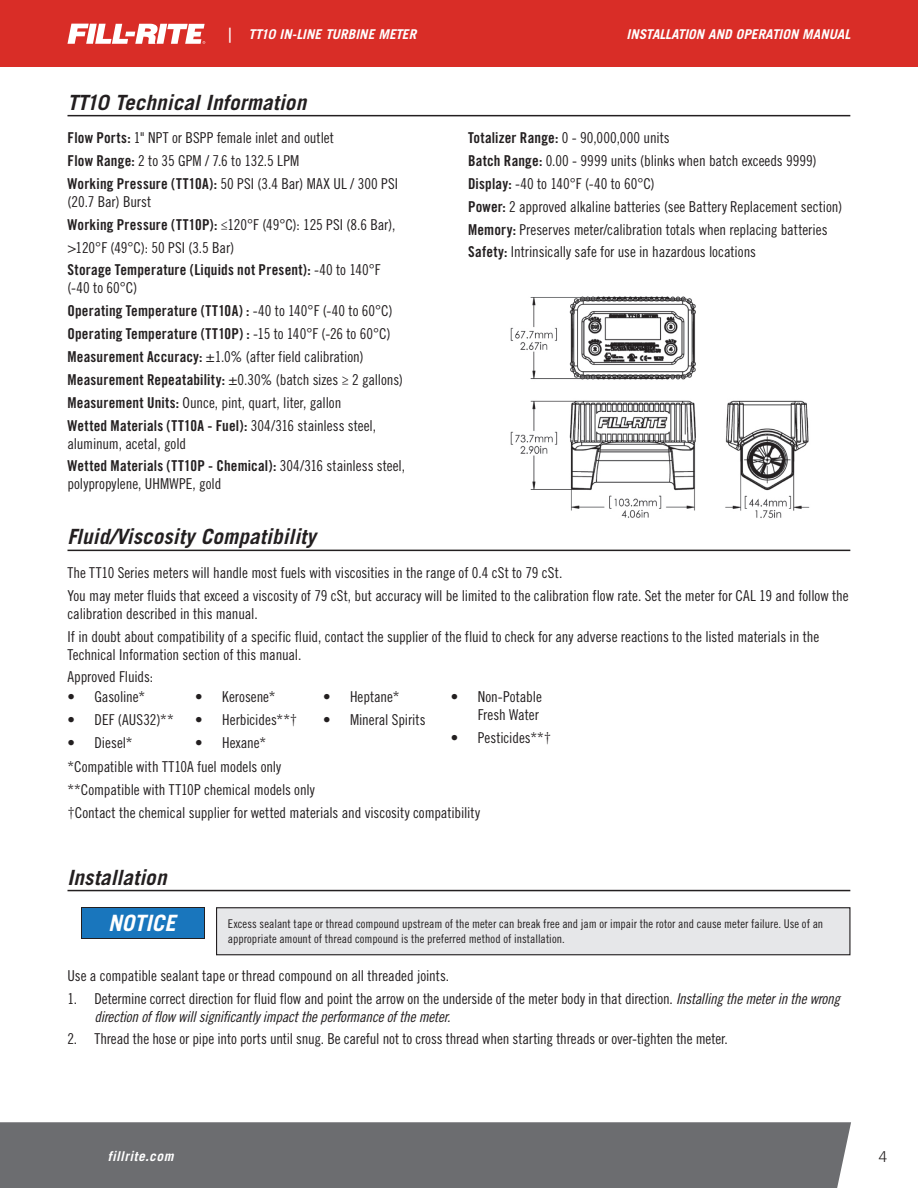
<style>
.page{position:relative;width:918px;height:1188px;background:#fff}
.page>*{position:absolute;margin:0;border:0;box-sizing:border-box;transform-origin:0 0}
.t1{font:italic 700 22.5px "Trade Gothic LT";color:#fff}
.Header-Full_Width{font:italic 700 21px "Trade Gothic LT Std";letter-spacing:.005em;color:#231f20}
.t2{font:15px/18px "Trade Gothic LT Std Cn 18";letter-spacing:-.005em;color:#231f20}
.t3{font:15px/18px "Trade Gothic LT Std Bd Cn 20";letter-spacing:.01em;color:#231f20}
.t4{font:300 15px "Trade Gothic LT Std";color:#231f20}
.t5{font:italic 700 13.5px "Trade Gothic LT Std";letter-spacing:.01em;color:#fff}
.t6{font:italic 700 13.5px "Trade Gothic LT Std";letter-spacing:.035em;color:#fff}
.t7{font:12px/15px "Trade Gothic LT Std Cn 18";letter-spacing:.005em;color:#231f20}
.s1{font-family:"Trade Gothic LT Std Bd Cn 20"}
.s2{font-family:"Trade Gothic LT Std Cn 18"}
.s3{font-family:"Trade Gothic LT Std Cn 18 Obl"}
</style>
<div class="page">
<div style="left:0;top:1122px;width:851px;height:66px;background:#6c6d70"></div>
<div style="left:0;top:0;width:918px;height:68px;background:#d92d27"></div>
<svg style="left:67px;top:24px;width:138px;height:20px"></svg>
<hr style="left:68px;top:115px;width:782px;height:1px;background:#231f20">
<hr style="left:68px;top:550px;width:782px;height:1px;background:#231f20">
<hr style="left:68px;top:890px;width:782px;height:1px;background:#231f20">
<img style="left:510px;top:296px;width:300px;height:223px">
<div style="left:217px;top:908px;width:633px;height:47px;background:#e6e7e9"></div>
<div style="left:216px;top:907px;width:634px;height:48px;border:1px solid #231f20"></div>
<div style="left:81px;top:907px;width:124px;height:32px;background:#231f20"></div>
<div style="left:82px;top:908px;width:122px;height:30px;background:#1976bd"></div>
<p class="t5" style="left:226px;top:26px;width:192px">| TT10 IN-LINE TURBINE METER</p>
<p class="t5" style="left:627px;top:26px;width:225px">INSTALLATION AND OPERATION MANUAL</p>
<p class="Header-Full_Width" style="left:68px;top:89px;width:240px">TT10 Technical Information</p>
<p class="t2" style="left:68px;top:129px;width:268px"><span class="s1">Flow Ports:</span> 1" NPT or BSPP female inlet and outlet</p>
<p class="t2" style="left:68px;top:151px;width:233px"><span class="s1">Flow Range:</span> 2 to 35 GPM / 7.6 to 132.5 LPM</p>
<p class="t2" style="left:68px;top:174px;width:332px"><span class="s1">Working Pressure (TT10A):</span> 50 PSI (3.4 Bar) MAX UL / 300 PSI (20.7 Bar) Burst</p>
<p class="t2" style="left:68px;top:215px;width:329px"><span class="s1">Working Pressure (TT10P):</span> ≤120°F (49°C): 125 PSI (8.6 Bar),</p>
<p class="t2" style="left:68px;top:238px;width:168px">&gt;120°F (49°C): 50 PSI (3.5 Bar)</p>
<p class="t3" style="left:68px;top:261px;width:315px">Storage Temperature (Liquids not Present): <span class="s2">-40 to 140°F (-40 to 60°C)</span></p>
<p class="t3" style="left:68px;top:302px;width:327px">Operating Temperature (TT10A) : <span class="s2">-40 to 140°F (-40 to 60°C)</span></p>
<p class="t3" style="left:68px;top:325px;width:325px">Operating Temperature (TT10P) : <span class="s2">-15 to 140°F (-26 to 60°C)</span></p>
<p class="t2" style="left:68px;top:348px;width:298px"><span class="s1">Measurement Accuracy:</span> ±1.0% (after field calibration)</p>
<p class="t2" style="left:68px;top:370px;width:337px"><span class="s1">Measurement Repeatability:</span> ±0.30% (batch sizes ≥ 2 gallons)</p>
<p class="t2" style="left:68px;top:393px;width:275px"><span class="s1">Measurement Units:</span> Ounce, pint, quart, liter, gallon</p>
<p class="t2" style="left:68px;top:416px;width:310px"><span class="s1">Wetted Materials (TT10A - Fuel):</span> 304/316 stainless steel, aluminum, acetal, gold</p>
<p class="t2" style="left:68px;top:457px;width:339px"><span class="s1">Wetted Materials (TT10P - Chemical):</span> 304/316 stainless steel, polypropylene, UHMWPE, gold</p>
<p class="Header-Full_Width" style="left:68px;top:524px;width:250px">Fluid/Viscosity Compatibility</p>
<p class="t2" style="left:468px;top:129px;width:203px"><span class="s1">Totalizer Range:</span> 0 - 90,000,000 units</p>
<p class="t2" style="left:468px;top:151px;width:350px"><span class="s1">Batch Range:</span> 0.00 - 9999 units (blinks when batch exceeds 9999)</p>
<p class="t2" style="left:468px;top:174px;width:188px"><span class="s1">Display:</span> -40 to 140°F (-40 to 60°C)</p>
<p class="t2" style="left:468px;top:197px;width:376px"><span class="s1">Power:</span> 2 approved alkaline batteries (see Battery Replacement section)</p>
<p class="t2" style="left:468px;top:220px;width:361px"><span class="s1">Memory:</span> Preserves meter/calibration totals when replacing batteries</p>
<p class="t2" style="left:468px;top:243px;width:290px"><span class="s1">Safety:</span> Intrinsically safe for use in hazardous locations</p>
<p class="t2" style="left:68px;top:563px;width:496px">The TT10 Series meters will handle most fuels with viscosities in the range of 0.4 cSt to 79 cSt.</p>
<p class="t2" style="left:68px;top:586px;width:783px">You may meter fluids that exceed a viscosity of 79 cSt, but accuracy will be limited to the calibration flow rate. Set the meter for CAL 19 and follow the calibration described in this manual.</p>
<p class="t2" style="left:68px;top:627px;width:753px">If in doubt about compatibility of a specific fluid, contact the supplier of the fluid to check for any adverse reactions to the listed materials in the<br>Technical Information section of this manual.</p>
<p class="t2" style="left:68px;top:668px;width:87px">Approved Fluids:</p>
<p class="t2" style="left:68px;top:688px;width:79px">• Gasoline*</p>
<p class="t2" style="left:68px;top:710px;width:108px">• DEF (AUS32)**</p>
<p class="t2" style="left:68px;top:733px;width:67px">• Diesel*</p>
<p class="t2" style="left:195px;top:688px;width:82px">• Kerosene*</p>
<p class="t2" style="left:195px;top:710px;width:104px">• Herbicides**†</p>
<p class="t2" style="left:195px;top:733px;width:72px">• Hexane*</p>
<p class="t2" style="left:323px;top:688px;width:78px">• Heptane*</p>
<p class="t2" style="left:323px;top:710px;width:104px">• Mineral Spirits</p>
<p class="t2" style="left:451px;top:688px;width:93px;text-align:right">• Non-Potable<br>Fresh Water</p>
<p class="t2" style="left:451px;top:728px;width:102px">• Pesticides**†</p>
<p class="t2" style="left:68px;top:758px;width:215px">*Compatible with TT10A fuel models only</p>
<p class="t2" style="left:68px;top:781px;width:249px">**Compatible with TT10P chemical models only</p>
<p class="t2" style="left:68px;top:803px;width:414px">†Contact the chemical supplier for wetted materials and viscosity compatibility</p>
<p class="Header-Full_Width" style="left:68px;top:864px;width:101px">Installation</p>
<p class="t1" style="left:108px;top:910px;width:69px">NOTICE</p>
<p class="t7" style="left:228px;top:916px;width:597px">Excess sealant tape or thread compound upstream of the meter can break free and jam or impair the rotor and cause meter failure. Use of an appropriate amount of thread compound is the preferred method of installation.</p>
<p class="t2" style="left:68px;top:966px;width:383px">Use a compatible sealant tape or thread compound on all threaded joints.</p>
<p class="t2" style="left:94px;top:989px;width:747px;text-indent:-27px">1. Determine correct direction for fluid flow and point the arrow on the underside of the meter body in that direction. <span class="s3">Installing the meter in the wrong direction of flow will significantly impact the performance of the meter.</span></p>
<p class="t2" style="left:68px;top:1030px;width:662px">2. Thread the hose or pipe into ports until snug. Be careful not to cross thread when starting threads or over-tighten the meter.</p>
<p class="t6" style="left:108px;top:1147px;width:67px">fillrite.com</p>
<p class="t4" style="left:879px;top:1147px;width:10px">4</p>
</div>
